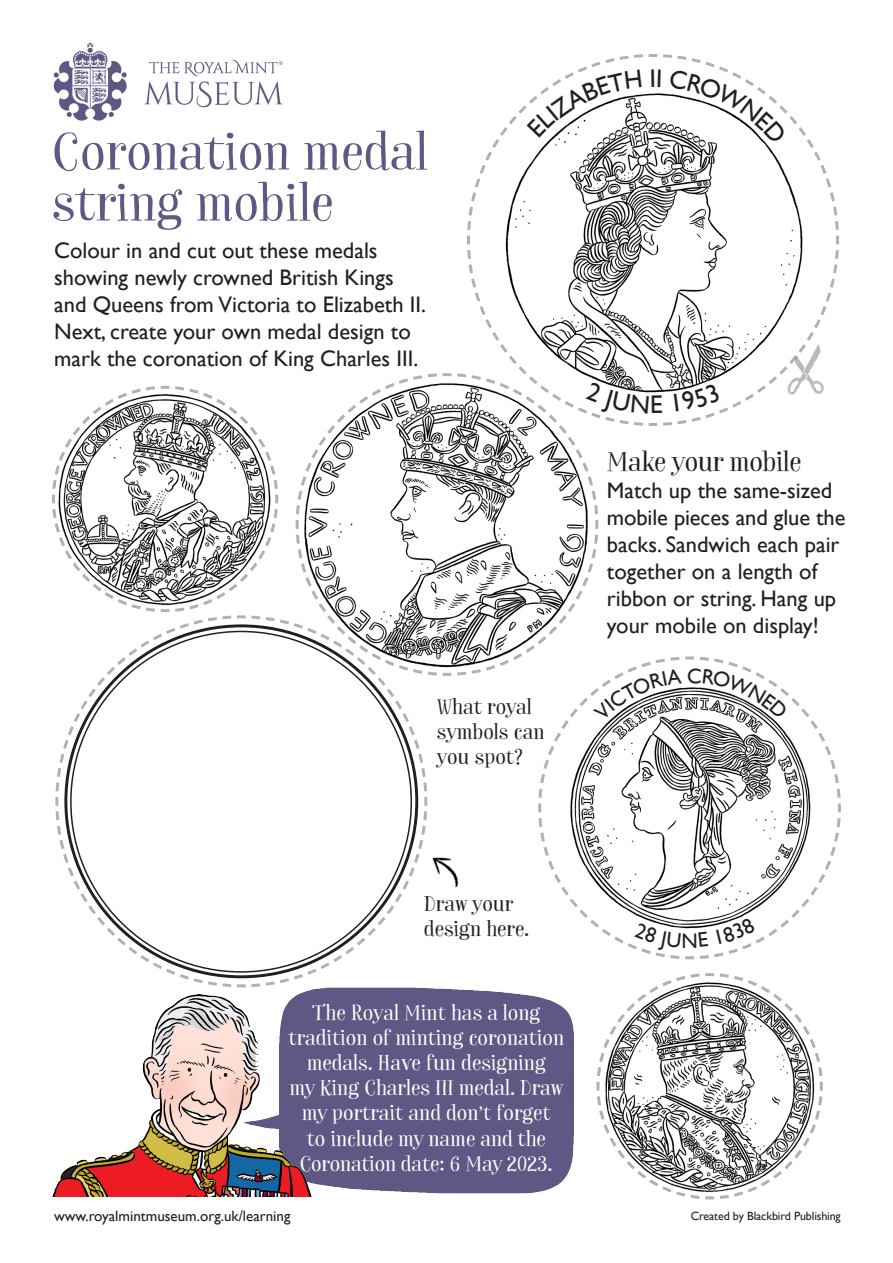
<style>
.page{position:relative;width:893px;height:1263px;background:#fff}
.page>*{position:absolute;margin:0;border:0;box-sizing:border-box;transform-origin:0 0}
.t1{font:51px/51px "Garden Essential";color:#5e5884}
.t2{font:27px "Garden Essential";letter-spacing:-.01em;color:#231f20}
.t3{font:25.5px "Gill Sans";color:#231f20}
.t4{font:22.5px/27px "Gill Sans";color:#231f20}
.t5{font:21px/25.2px "Garden Essential";color:#fff;text-align:center}
.t6{font:21px/25.2px "Garden Essential";color:#231f20}
.t7{font:21px "Gill Sans";color:#231f20}
.t8{font:15px "Gill Sans";color:#231f20}
.t9{font:12px "Gill Sans";letter-spacing:-.01em;color:#231f20}
</style>
<div class="page">
<img style="left:53px;top:42px;width:230px;height:79px">
<svg style="left:55px;top:797px;width:373px;height:187px"></svg>
<svg style="left:52px;top:385px;width:375px;height:412px"></svg>
<img style="left:505px;top:236px;width:298px;height:157px">
<img style="left:607px;top:977px;width:213px;height:221px">
<img style="left:297px;top:375px;width:299px;height:301px">
<img style="left:570px;top:687px;width:241px;height:242px">
<img style="left:54px;top:390px;width:220px;height:221px">
<img style="left:229px;top:966px;width:378px;height:228px">
<img style="left:52px;top:984px;width:277px;height:213px">
<img style="left:427px;top:848px;width:32px;height:47px">
<svg style="left:454px;top:529px;width:228px;height:275px"></svg>
<svg style="left:688px;top:656px;width:153px;height:145px"></svg>
<svg style="left:467px;top:54px;width:372px;height:182px"></svg>
<svg style="left:451px;top:247px;width:198px;height:270px"></svg>
<svg style="left:660px;top:244px;width:179px;height:182px"></svg>
<svg style="left:538px;top:815px;width:147px;height:144px"></svg>
<svg style="left:697px;top:812px;width:144px;height:147px"></svg>
<p class="t1" style="left:52px;top:128px;width:377px">Coronation medal string mobile</p>
<p class="t4" style="left:54px;top:238px;width:325px">Colour in and cut out these medals</p>
<p class="t4" style="left:54px;top:265px;width:341px">showing newly crowned British Kings</p>
<p class="t4" style="left:54px;top:292px;width:373px">and Queens from Victoria to Elizabeth II.<br>Next, create your own medal design to mark the coronation of King Charles III.</p>
<p class="t6" style="left:437px;top:695px;width:109px">What royal symbols can you spot?</p>
<p class="t3" style="left:650px;top:390px;width:15px">E</p>
<p class="t2" style="left:607px;top:446px;width:196px">Make your mobile</p>
<p class="t4" style="left:607px;top:478px;width:240px">Match up the same-sized mobile pieces and glue the backs. Sandwich each pair</p>
<p class="t4" style="left:607px;top:559px;width:212px">together on a length of</p>
<p class="t4" style="left:607px;top:586px;width:231px">ribbon or string. Hang up your mobile on display!</p>
<p class="t6" style="left:424px;top:892px;width:107px">Draw your design here.</p>
<p class="t5" style="left:288px;top:1000px;width:277px">The Royal Mint has a long tradition of minting coronation medals. Have fun designing</p>
<p class="t5" style="left:289px;top:1076px;width:276px">my King Charles III medal. Draw my portrait and don’t forget</p>
<p class="t5" style="left:300px;top:1126px;width:254px">to include my name and the<br>Coronation date: 6 May 2023.</p>
<p class="t8" style="left:54px;top:1208px;width:238px">www.royalmintmuseum.org.uk/learning</p>
<p class="t7" style="left:681px;top:928px;width:18px">N</p>
<p class="t9" style="left:691px;top:1209px;width:151px">Created by Blackbird Publishing</p>
</div>
